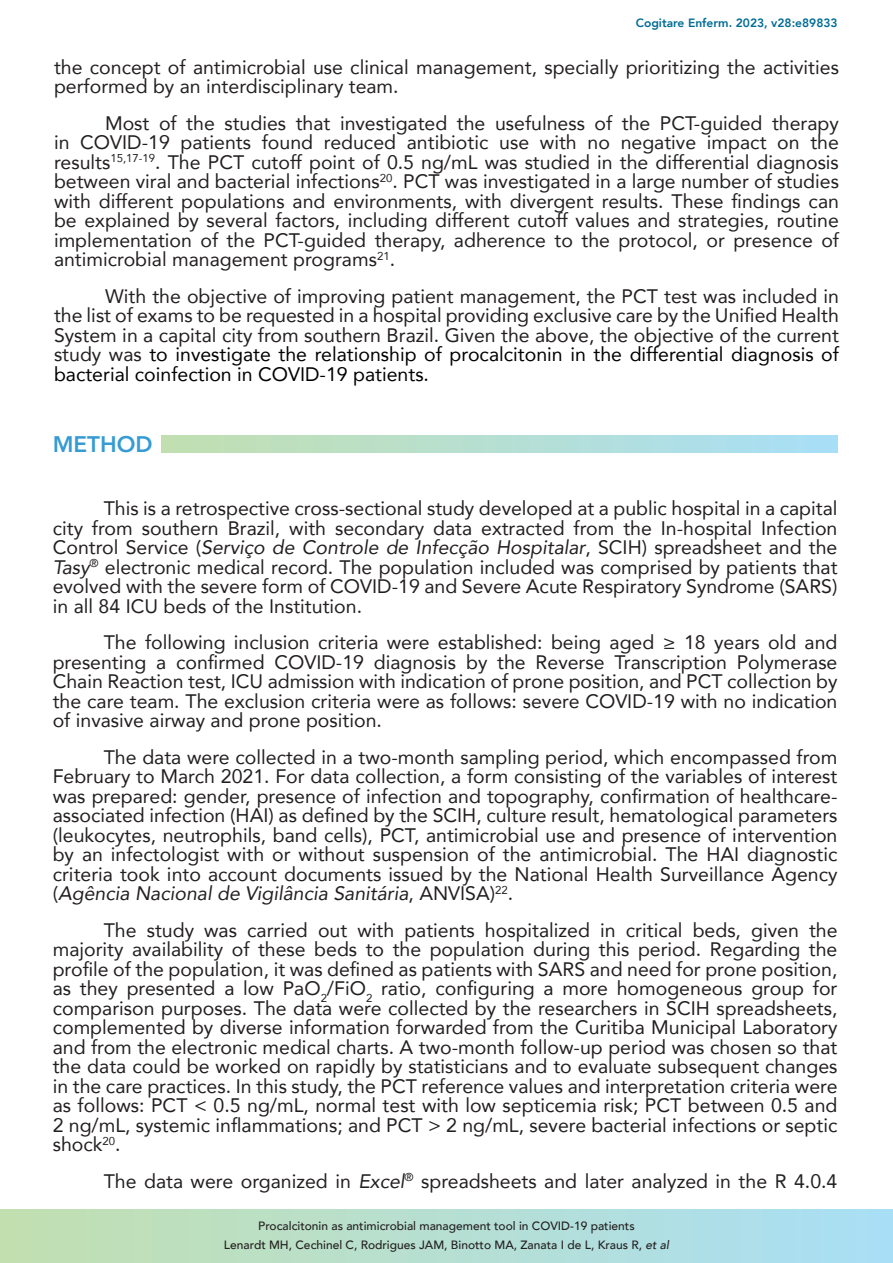
<style>
.page{position:relative;width:893px;height:1263px;background:#fff}
.page>*{position:absolute;margin:0;border:0;box-sizing:border-box;transform-origin:0 0}
.t1{font:800 22.5px "Avenir";color:#349bd3}
.t2{font:19.5px/19.5px "Avenir";color:#231f20;text-align:justify}
.t3{font:500 12px/18.6px "Avenir";color:#231f20;text-align:center}
.t4{font:800 12px "Avenir";color:#006c95}
.s1{color:#000}
.s2{font-style:italic}
</style>
<div class="page">
<svg style="left:0;top:1209px;width:893px;height:54px;background:#b6dfd2"></svg>
<div style="left:161px;top:436px;width:677px;height:16px;background:linear-gradient(to right,#c3dfb0,#a9dff7)"></div>
<p class="t4" style="left:636px;top:12px;width:203px">Cogitare Enferm. 2023, v28:e89833</p>
<p class="t2" style="left:54px;top:56px;width:786px">the concept of antimicrobial use clinical management, specially prioritizing the activities performed by an interdisciplinary team.</p>
<p class="t2" style="left:54px;top:112px;width:786px;text-indent:51px">Most of the studies that investigated the usefulness of the PCT-guided therapy in COVID-19 patients found reduced antibiotic use with no negative impact on the results<sup>15,17-19</sup>. The PCT cutoff point of 0.5 ng/mL was studied in the differential diagnosis between viral and bacterial infections<sup>20</sup>. PCT was investigated in a large number of studies with different populations and environments, with divergent results. These findings can be explained by several factors, including different cutoff values and strategies, routine implementation of the PCT-guided therapy, adherence to the protocol, or presence of antimicrobial management programs<sup>21</sup>.</p>
<p class="t2" style="left:54px;top:285px;width:786px;text-indent:51px">With the objective of improving patient management, the PCT test was included in the list of exams to be requested in a hospital providing exclusive care by the Unified Health System in a capital city from southern Brazil. Given the above, the objective of the current study was <span class="s1">to investigate the relationship of procalcitonin in the differential diagnosis of bacterial coinfection in COVID-19 patients.</span></p>
<p class="t1" style="left:53px;top:424px;width:101px">METHOD</p>
<p class="t2" style="left:53px;top:498px;width:786px;text-indent:51px">This is a retrospective cross-sectional study developed at a public hospital in a capital city from southern Brazil, with secondary data extracted from the In-hospital Infection Control Service (<span class="s2">Serviço de Controle de Infecção Hospitalar</span>, SCIH) spreadsheet and the <span class="s2">Tasy</span><sup>®</sup> electronic medical record. The population included was comprised by patients that evolved with the severe form of COVID-19 and Severe Acute Respiratory Syndrome (SARS) in all 84 ICU beds of the Institution.</p>
<p class="t2" style="left:53px;top:632px;width:786px;text-indent:51px">The following inclusion criteria were established: being aged ≥ 18 years old and presenting a confirmed COVID-19 diagnosis by the Reverse Transcription Polymerase Chain Reaction test, ICU admission with indication of prone position, and PCT collection by the care team. The exclusion criteria were as follows: severe COVID-19 with no indication of invasive airway and prone position.</p>
<p class="t2" style="left:53px;top:747px;width:786px;text-indent:51px">The data were collected in a two-month sampling period, which encompassed from February to March 2021. For data collection, a form consisting of the variables of interest was prepared: gender, presence of infection and topography, confirmation of healthcare&shy;associated infection (HAI) as defined by the SCIH, culture result, hematological parameters (leukocytes, neutrophils, band cells), PCT, antimicrobial use and presence of intervention by an infectologist with or without suspension of the antimicrobial. The HAI diagnostic criteria took into account documents issued by the National Health Surveillance Agency (<span class="s2">Agência Nacional de Vigilância Sanitária</span>, ANVISA)<sup>22</sup>.</p>
<p class="t2" style="left:53px;top:920px;width:786px;text-indent:51px">The study was carried out with patients hospitalized in critical beds, given the majority availability of these beds to the population during this period. Regarding the profile of the population, it was defined as patients with SARS and need for prone position, as they presented a low PaO<sub>2</sub>/FiO<sub>2</sub> ratio, configuring a more homogeneous group for comparison purposes. The data were collected by the researchers in SCIH spreadsheets, complemented by diverse information forwarded from the Curitiba Municipal Laboratory and from the electronic medical charts. A two-month follow-up period was chosen so that the data could be worked on rapidly by statisticians and to evaluate subsequent changes in the care practices. In this study, the PCT reference values and interpretation criteria were as follows: PCT &lt; 0.5 ng/mL, normal test with low septicemia risk; PCT between 0.5 and 2 ng/mL, systemic inflammations; and PCT &gt; 2 ng/mL, severe bacterial infections or septic shock<sup>20</sup>.</p>
<p class="t2" style="left:104px;top:1171px;width:735px">The data were organized in <span class="s2">Excel</span><sup>®</sup> spreadsheets and later analyzed in the R 4.0.4</p>
<p class="t3" style="left:224px;top:1216px;width:447px">Procalcitonin as antimicrobial management tool in COVID-19 patients<br>Lenardt MH, Cechinel C, Rodrigues JAM, Binotto MA, Zanata I de L, Kraus R, <span class="s2">et al</span></p>
</div>
